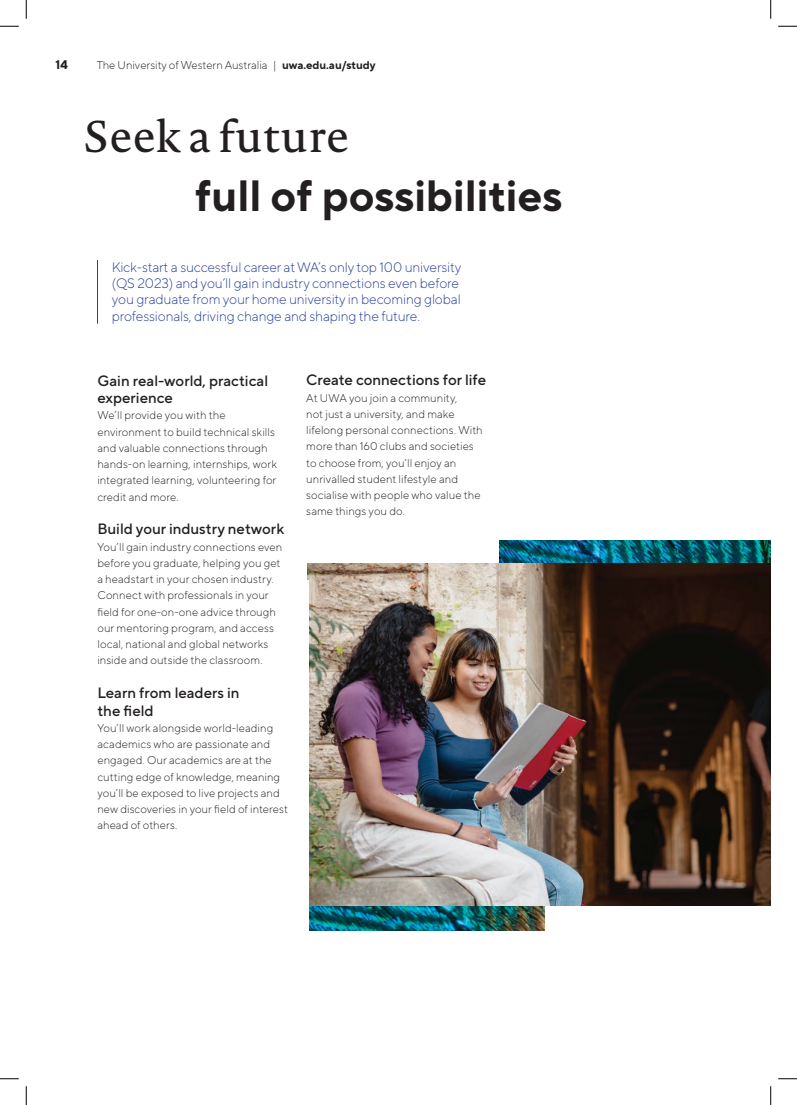
<style>
.page{position:relative;width:797px;height:1105px;background:#fff}
.page>*{position:absolute;margin:0;border:0;box-sizing:border-box;transform-origin:0 0}
.t1{font:700 43.75px "TT Norms Pro";color:#231f20}
.t2{font:43.75px "Novel Pro";color:#231f20}
.t3{font:500 15px/17.5px "TT Norms Pro";color:#231f20}
.t4{font:300 13.75px/16.2px "TT Norms Pro";letter-spacing:-.01em;color:#223f99}
.t5{font:700 12.5px "TT Norms Pro";color:#231f20}
.t6{font:300 11.25px/16.2px "TT Norms Pro";letter-spacing:.005em;color:#231f20}
.s1{font-weight:700}
</style>
<div class="page">
<img style="left:499px;top:540px;width:271px;height:23px">
<img style="left:309px;top:905px;width:235px;height:25px">
<img style="left:307px;top:563px;width:463px;height:342px">
<div style="left:75px;top:581px;width:234px;height:418px;background:#fff"></div>
<hr style="left:97px;top:260px;width:1px;height:64px;background:#223f99">
<svg style="left:0;top:25px;width:19px;height:2px"></svg>
<svg style="left:778px;top:25px;width:19px;height:2px"></svg>
<svg style="left:0;top:1078px;width:19px;height:1px"></svg>
<svg style="left:778px;top:1078px;width:19px;height:1px"></svg>
<svg style="left:25px;top:0;width:2px;height:19px"></svg>
<svg style="left:25px;top:1086px;width:2px;height:19px"></svg>
<svg style="left:770px;top:0;width:1px;height:19px"></svg>
<svg style="left:770px;top:1086px;width:1px;height:19px"></svg>
<p class="t5" style="left:55px;top:55px;width:14px">14</p>
<p class="t6" style="left:97px;top:56px;width:280px">The University of Western Australia | <span class="s1">uwa.edu.au/study</span></p>
<h1 class="t2" style="left:84px;top:105px;width:267px">Seek a future</h1>
<h1 class="t1" style="left:195px;top:163px;width:369px">full of possibilities</h1>
<p class="t4" style="left:112px;top:258px;width:351px">Kick-start a successful career at WA’s only top 100 university (QS 2023) and you’ll gain industry connections even before you graduate from your home university in becoming global professionals, driving change and shaping the future.</p>
<h2 class="t3" style="left:97px;top:370px;width:172px">Gain real-world, practical experience</h2>
<p class="t6" style="left:97px;top:406px;width:181px">We’ll provide you with the environment to build technical skills and valuable connections through hands-on learning, internships, work integrated learning, volunteering for credit and more.</p>
<h2 class="t3" style="left:97px;top:519px;width:188px">Build your industry network</h2>
<p class="t6" style="left:97px;top:538px;width:186px">You’ll gain industry connections even before you graduate, helping you get a headstart in your chosen industry.<br>Connect with professionals in your field for one-on-one advice through our mentoring program, and access local, national and global networks inside and outside the classroom.</p>
<h2 class="t3" style="left:97px;top:683px;width:144px">Learn from leaders in the field</h2>
<p class="t6" style="left:97px;top:719px;width:192px">You’ll work alongside world-leading academics who are passionate and engaged. Our academics are at the cutting edge of knowledge, meaning you’ll be exposed to live projects and new discoveries in your field of interest ahead of others.</p>
<h2 class="t3" style="left:306px;top:370px;width:181px">Create connections for life</h2>
<p class="t6" style="left:306px;top:389px;width:178px">At UWA you join a community,<br>not just a university, and make lifelong personal connections. With more than 160 clubs and societies to choose from, you’ll enjoy an unrivalled student lifestyle and socialise with people who value the same things you do.</p>
</div>
